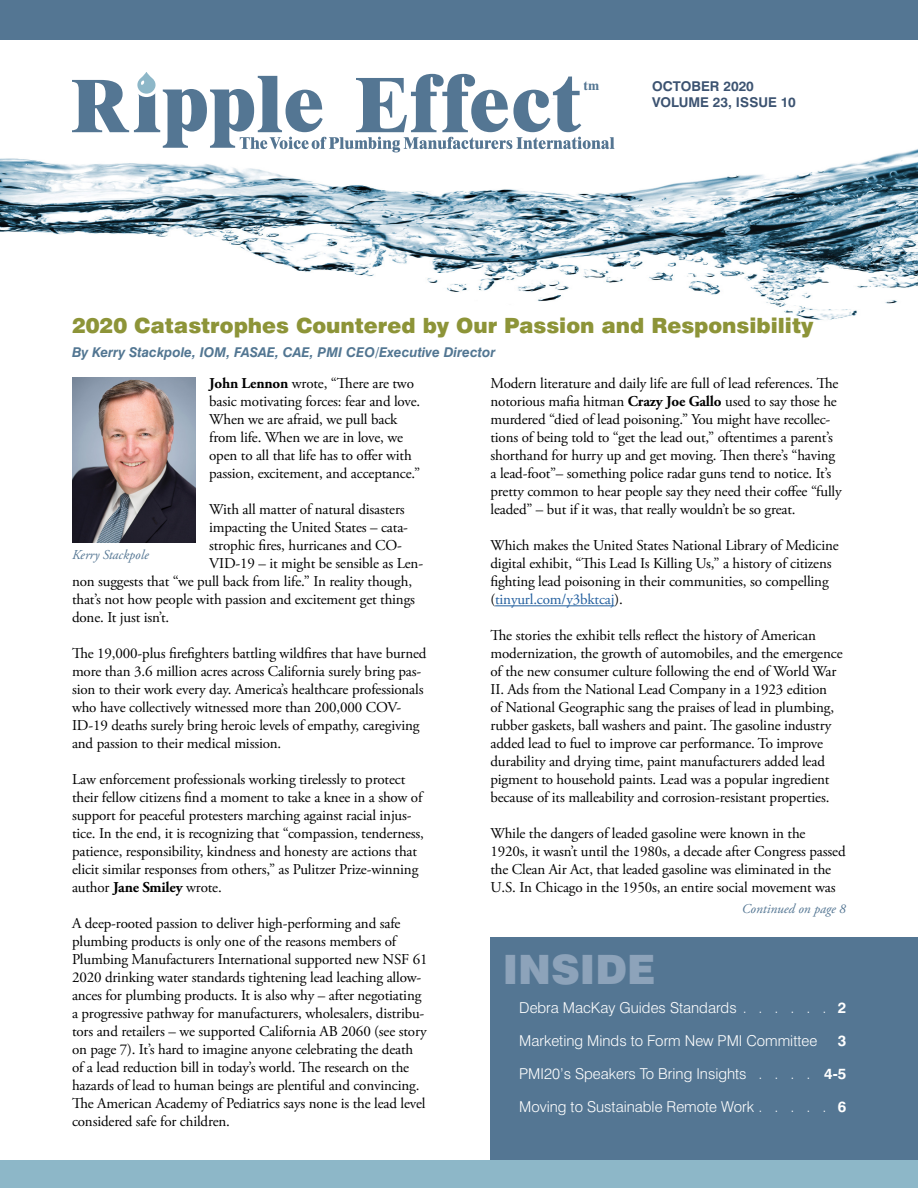
<style>
.page{position:relative;width:918px;height:1188px;background:#fff}
.page>*{position:absolute;margin:0;border:0;box-sizing:border-box;transform-origin:0 0}
.t1{font:900 40.5px "Swiss 721 BT";color:#8da3ba}
.home_headline{font:900 21px "Swiss 721 BT";color:#8d9438}
.body{font:15px/18px "Adobe Garamond Pro";letter-spacing:-.01em;color:#000}
.t2{font:300 15px "Swiss 721 BT";color:#fff}
.t3{font:700 15px "Swiss 721 BT";color:#fff}
.t4{font:700 13.65px "Dutch 801 BT";color:#547693}
.byline{font:italic 700 13.5px "Swiss 721 BT";color:#527692}
.t5{font:italic 13.5px "Adobe Garamond Pro";color:#547693}
.issue_text{font:700 13.5px "Swiss 721 BT";color:#3c5371}
.s1{font-weight:700}
.s2{color:#215e9e}
</style>
<div class="page">
<div style="left:0;top:0;width:918px;height:40px;background:#547693"></div>
<div style="left:490px;top:937px;width:428px;height:229px;background:#547693"></div>
<div style="left:0;top:1161px;width:918px;height:27px;background:#8db7c8"></div>
<img style="left:0;top:149px;width:918px;height:171px">
<hr style="left:495px;top:605px;width:119px;height:1px;background:#215e9e">
<div style="left:134px;top:66px;width:25px;height:31px;border:3px solid #fff;border-radius:10px"></div>
<svg style="left:72px;top:74px;width:543px;height:78px"></svg>
<img style="left:72px;top:377px;width:124px;height:166px">
<p class="t4" style="left:584px;top:77px;width:17px">tm</p>
<p class="issue_text" style="left:652px;top:78px;width:103px">OCTOBER 2020</p>
<p class="issue_text" style="left:652px;top:94px;width:145px">VOLUME 23, ISSUE 10</p>
<p class="home_headline" style="left:72px;top:312px;width:743px">2020 Catastrophes Countered by Our Passion and Responsibility</p>
<p class="byline" style="left:72px;top:344px;width:425px">By Kerry Stackpole, IOM, FASAE, CAE, PMI CEO/Executive Director</p>
<p class="body" style="left:209px;top:375px;width:213px"><span class="s1">John Lennon</span> wrote, “There are two basic motivating forces: fear and love.<br>When we are afraid, we pull back from life. When we are in love, we open to all that life has to offer with passion, excitement, and acceptance.”</p>
<p class="body" style="left:209px;top:501px;width:197px">With all matter of natural disasters</p>
<p class="body" style="left:209px;top:519px;width:200px">impacting the United States – cata-</p>
<p class="body" style="left:209px;top:537px;width:194px">strophic fires, hurricanes and CO-</p>
<p class="body" style="left:209px;top:555px;width:215px">VID-19 – it might be sensible as Len-</p>
<p class="body" style="left:72px;top:573px;width:342px">non suggests that “we pull back from life.” In reality though,</p>
<p class="body" style="left:72px;top:591px;width:345px">that’s not how people with passion and excitement get things</p>
<p class="body" style="left:72px;top:609px;width:99px">done. It just isn’t.</p>
<p class="body" style="left:72px;top:645px;width:356px">The 19,000-plus firefighters battling wildfires that have burned more than 3.6 million acres across California surely bring pas&shy;sion to their work every day. America’s healthcare professionals who have collectively witnessed more than 200,000 COV-ID-19 deaths surely bring heroic levels of empathy, caregiving and passion to their medical mission.</p>
<p class="body" style="left:72px;top:771px;width:354px">Law enforcement professionals working tirelessly to protect their fellow citizens find a moment to take a knee in a show of support for peaceful protesters marching against racial injus&shy;tice. In the end, it is recognizing that “compassion, tenderness, patience, responsibility, kindness and honesty are actions that elicit similar responses from others,” as Pulitzer Prize-winning author <span class="s1">Jane Smiley</span> wrote.</p>
<p class="body" style="left:72px;top:915px;width:357px">A deep-rooted passion to deliver high-performing and safe plumbing products is only one of the reasons members of Plumbing Manufacturers International supported new NSF 61<br>2020 drinking water standards tightening lead leaching allow&shy;ances for plumbing products. It is also why – after negotiating a progressive pathway for manufacturers, wholesalers, distribu&shy;tors and retailers – we supported California AB 2060 (see story on page 7). It’s hard to imagine anyone celebrating the death of a lead reduction bill in today’s world. The research on the hazards of lead to human beings are plentiful and convincing.<br>The American Academy of Pediatrics says none is the lead level considered safe for children.</p>
<p class="t5" style="left:72px;top:546px;width:78px">Kerry Stackpole</p>
<p class="body" style="left:490px;top:375px;width:353px">Modern literature and daily life are full of lead references. The notorious mafia hitman <span class="s1">Crazy Joe Gallo</span> used to say those he murdered “died of lead poisoning.” You might have recollec&shy;tions of being told to “get the lead out,” oftentimes a parent’s shorthand for hurry up and get moving. Then there’s “having a lead-foot”– something police radar guns tend to notice. It’s pretty common to hear people say they need their coffee “fully leaded” – but if it was, that really wouldn’t be so great.</p>
<p class="body" style="left:490px;top:537px;width:350px">Which makes the United States National Library of Medicine digital exhibit, “This Lead Is Killing Us,” a history of citizens fighting lead poisoning in their communities, so compelling (<span class="s2">tinyurl.com/y3bktcaj</span>).</p>
<p class="body" style="left:490px;top:627px;width:354px">The stories the exhibit tells reflect the history of American modernization, the growth of automobiles, and the emergence of the new consumer culture following the end of World War II. Ads from the National Lead Company in a 1923 edition<br>of National Geographic sang the praises of lead in plumbing, rubber gaskets, ball washers and paint. The gasoline industry added lead to fuel to improve car performance. To improve durability and drying time, paint manufacturers added lead pigment to household paints. Lead was a popular ingredient because of its malleability and corrosion-resistant properties.</p>
<p class="body" style="left:490px;top:825px;width:357px">While the dangers of leaded gasoline were known in the 1920s, it wasn’t until the 1980s, a decade after Congress passed the Clean Air Act, that leaded gasoline was eliminated in the U.S. In Chicago in the 1950s, an entire social movement was</p>
<p class="t1" style="left:503px;top:945px;width:154px">INSIDE</p>
<p class="t5" style="left:742px;top:900px;width:106px">Continued on page 8</p>
<p class="t2" style="left:519px;top:999px;width:219px">Debra MacKay Guides Standards</p>
<p class="t3" style="left:838px;top:999px;width:10px">2</p>
<p class="t2" style="left:519px;top:1032px;width:300px">Marketing Minds to Form New PMI Committee</p>
<p class="t3" style="left:838px;top:1032px;width:10px">3</p>
<p class="t2" style="left:519px;top:1065px;width:329px">PMI20’s Speakers To Bring Insights . . . . <span class="s1">4-5</span></p>
<p class="t2" style="left:519px;top:1098px;width:236px">Moving to Sustainable Remote Work</p>
<p class="t3" style="left:838px;top:1098px;width:10px">6</p>
</div>
